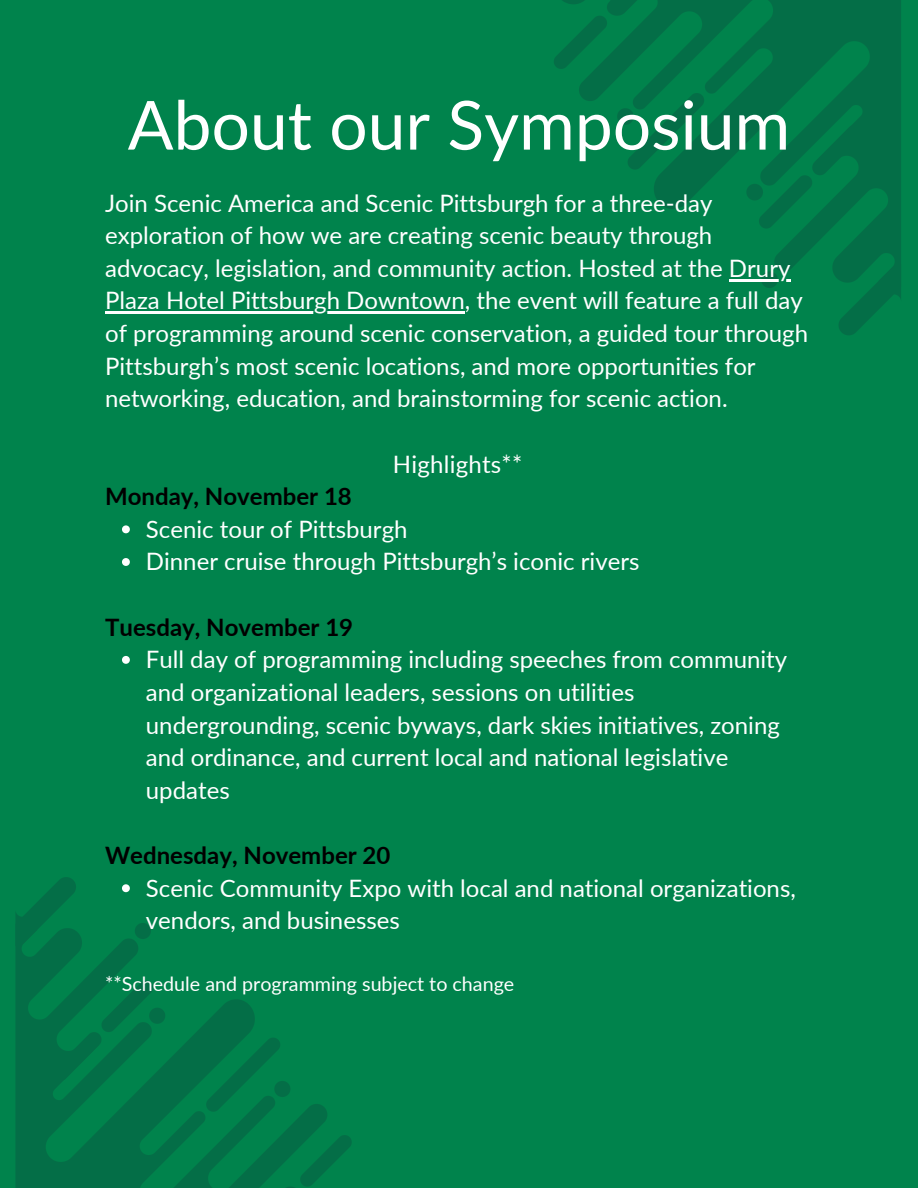
<style>
.page{position:relative;width:918px;height:1188px;background:#00834c}
.page>*{position:absolute;margin:0;border:0;box-sizing:border-box;transform-origin:0 0}
.t1{font:67.8px "Lato";color:#fff}
.t2{font:24px/32.7px "Lato";color:#fff}
.t3{font:700 24px "Lato";color:#000}
.t4{font:19.65px "Lato";color:#fff}
.s1{font-weight:700;color:#000}
</style>
<div class="page">
<svg style="left:15px;top:931px;width:312px;height:257px"></svg>
<svg style="left:15px;top:877px;width:61px;height:69px"></svg>
<svg style="left:135px;top:923px;width:16px;height:16px"></svg>
<svg style="left:203px;top:1035px;width:87px;height:80px"></svg>
<svg style="left:297px;top:1132px;width:55px;height:56px"></svg>
<svg style="left:53px;top:978px;width:112px;height:103px"></svg>
<svg style="left:562px;top:0;width:339px;height:282px"></svg>
<svg style="left:839px;top:264px;width:62px;height:71px"></svg>
<svg style="left:761px;top:271px;width:17px;height:17px"></svg>
<svg style="left:617px;top:90px;width:90px;height:83px"></svg>
<svg style="left:554px;top:13px;width:56px;height:59px"></svg>
<svg style="left:746px;top:125px;width:116px;height:107px"></svg>
<hr style="left:729px;top:279px;width:61px;height:2px;background:#fff">
<hr style="left:105px;top:312px;width:360px;height:2px;background:#fff">
<svg style="left:122px;top:525px;width:8px;height:8px"></svg>
<svg style="left:122px;top:558px;width:8px;height:8px"></svg>
<svg style="left:122px;top:656px;width:8px;height:8px"></svg>
<svg style="left:122px;top:884px;width:8px;height:8px"></svg>
<p class="t1" style="left:128px;top:83px;width:664px">About our Symposium</p>
<h1 class="t2" style="left:105px;top:186px;width:687px">Join Scenic America and Scenic Pittsburgh for a three-day exploration of how we are creating scenic beauty through advocacy, legislation, and community action. Hosted at the Drury</h1>
<h3 class="t2" style="left:105px;top:284px;width:705px">Plaza Hotel Pittsburgh Downtown, the event will feature a full day of programming around scenic conservation, a guided tour through Pittsburgh’s most scenic locations, and more opportunities for networking, education, and brainstorming for scenic action.</h3>
<h3 class="t2" style="left:393px;top:447px;width:131px">Highlights**</h3>
<h3 class="t2" style="left:146px;top:480px;width:495px;text-indent:-41px"><span class="s1">Monday, November 18<br></span>Scenic tour of Pittsburgh<br>Dinner cruise through Pittsburgh’s iconic rivers</h3>
<p class="t3" style="left:105px;top:612px;width:250px">Tuesday, November 19</p>
<p class="t2" style="left:146px;top:643px;width:643px">Full day of programming including speeches from community and organizational leaders, sessions on utilities undergrounding, scenic byways, dark skies initiatives, zoning and ordinance, and current local and national legislative updates</p>
<h2 class="t3" style="left:105px;top:840px;width:287px">Wednesday, November 20</h2>
<p class="t2" style="left:146px;top:871px;width:651px">Scenic Community Expo with local and national organizations, vendors, and businesses</p>
<h2 class="t4" style="left:105px;top:972px;width:411px">**Schedule and programming subject to change</h2>
</div>
